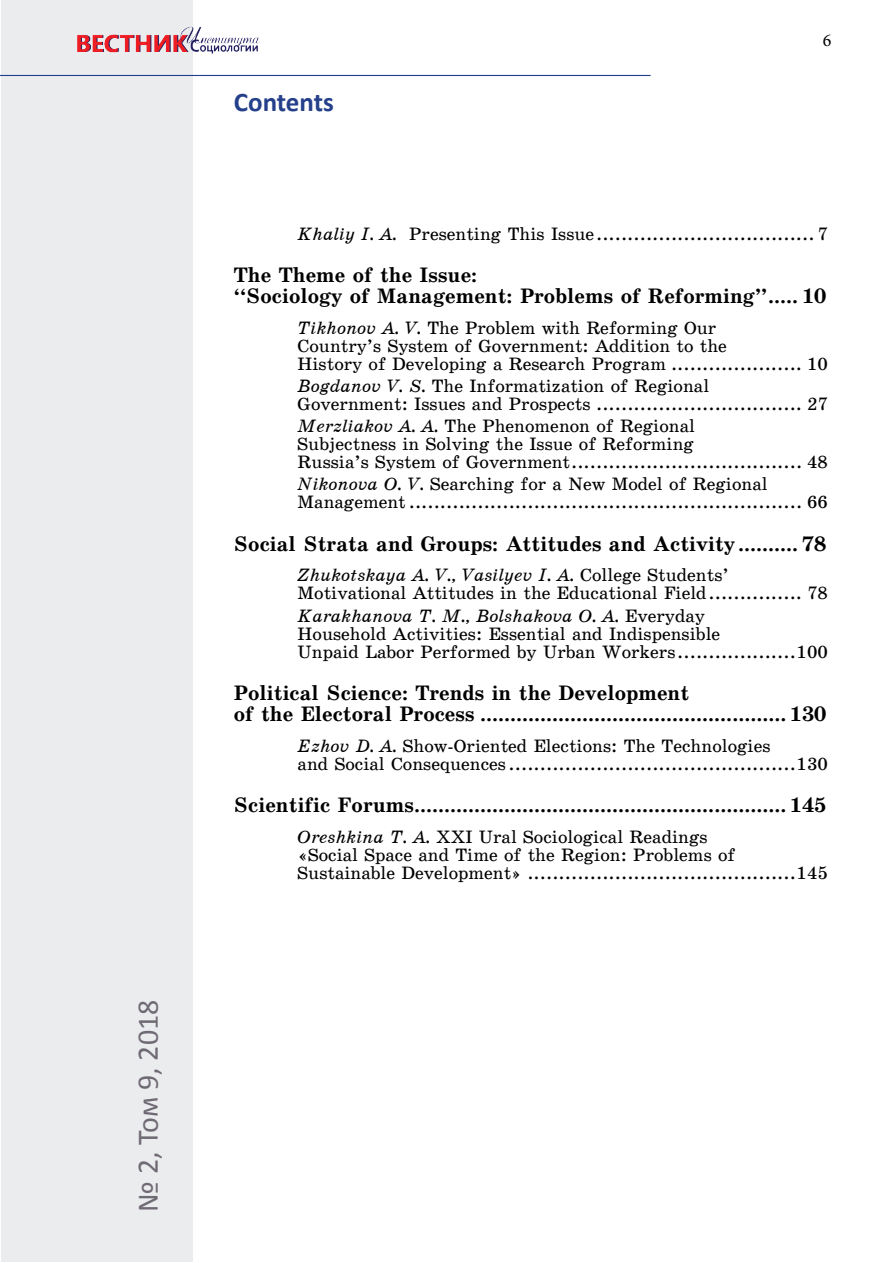
<style>
.page{position:relative;width:893px;height:1263px;background:#fff}
.page>*{position:absolute;margin:0;border:0;box-sizing:border-box;transform-origin:0 0}
.t1{font:30px "Calibri";color:#706a75}
.Заголовок_Начало{font:700 27px "Calibri";color:#25408b}
.t2{font:21px/21px "School Book C Bold";color:#000}
.t3{font:18px/18px "School Book C";color:#000}
.t4{font:18px "Minion Pro";color:#000}
.s1{font-family:"School Book C Italic"}
</style>
<div class="page">
<div style="left:1px;top:1px;width:192px;height:1261px;background:#eaecee"></div>
<hr style="left:0;top:75px;width:651px;height:1px;background:#25408b">
<img style="left:77px;top:26px;width:183px;height:28px">
<h1 class="t1" style="left:129px;top:1212px;width:214px;rotate:-90deg">№ 2, Том 9, 2018</h1>
<p class="Заголовок_Начало" style="left:234px;top:85px;width:102px">Contents</p>
<p class="t4" style="left:823px;top:29px;width:10px">6</p>
<p class="t3" style="left:298px;top:225px;width:532px"><span class="s1">Khaliy I. A.</span> Presenting This Issue................................... 7</p>
<p class="t2" style="left:234px;top:264px;width:594px">The Theme of the Issue:<br>‘‘Sociology of Management: Problems of Reforming’’..... 10</p>
<p class="t3" style="left:298px;top:319px;width:532px"><span class="s1">Tikhonov A. V.</span> The Problem with Reforming Our<br>Country’s System of Government: Addition to the<br>History of Developing a Research Program ..................... 10</p>
<p class="t3" style="left:298px;top:377px;width:532px"><span class="s1">Bogdanov V. S.</span> The Informatization of Regional<br>Government: Issues and Prospects ................................. 27</p>
<p class="t3" style="left:298px;top:417px;width:532px"><span class="s1">Merzliakov A. A.</span> The Phenomenon of Regional<br>Subjectness in Solving the Issue of Reforming<br>Russia’s System of Government..................................... 48</p>
<p class="t3" style="left:298px;top:475px;width:532px"><span class="s1">Nikonova O. V.</span> Searching for a New Model of Regional<br>Management ............................................................... 66</p>
<p class="t2" style="left:234px;top:533px;width:594px">Social Strata and Groups: Attitudes and Activity .......... 78</p>
<p class="t3" style="left:298px;top:566px;width:532px"><span class="s1">Zhukotskaya A. V., Vasilyev I. A.</span> College Students’<br>Motivational Attitudes in the Educational Field............... 78</p>
<p class="t3" style="left:298px;top:607px;width:532px"><span class="s1">Karakhanova T. M., Bolshakova O. A.</span> Everyday<br>Household Activities: Essential and Indispensible<br>Unpaid Labor Performed by Urban Workers...................100</p>
<p class="t2" style="left:234px;top:682px;width:594px">Political Science: Trends in the Development<br>of the Electoral Process ................................................... 130</p>
<p class="t3" style="left:298px;top:737px;width:532px"><span class="s1">Ezhov D. A.</span> Show-Oriented Elections: The Technologies<br>and Social Consequences ..............................................130</p>
<p class="t2" style="left:234px;top:795px;width:594px">Scientific Forums.............................................................. 145</p>
<p class="t3" style="left:298px;top:828px;width:532px"><span class="s1">Oreshkina T. A.</span> XXI Ural Sociological Readings<br>«Social Space and Time of the Region: Problems of<br>Sustainable Development» ...........................................145</p>
</div>
